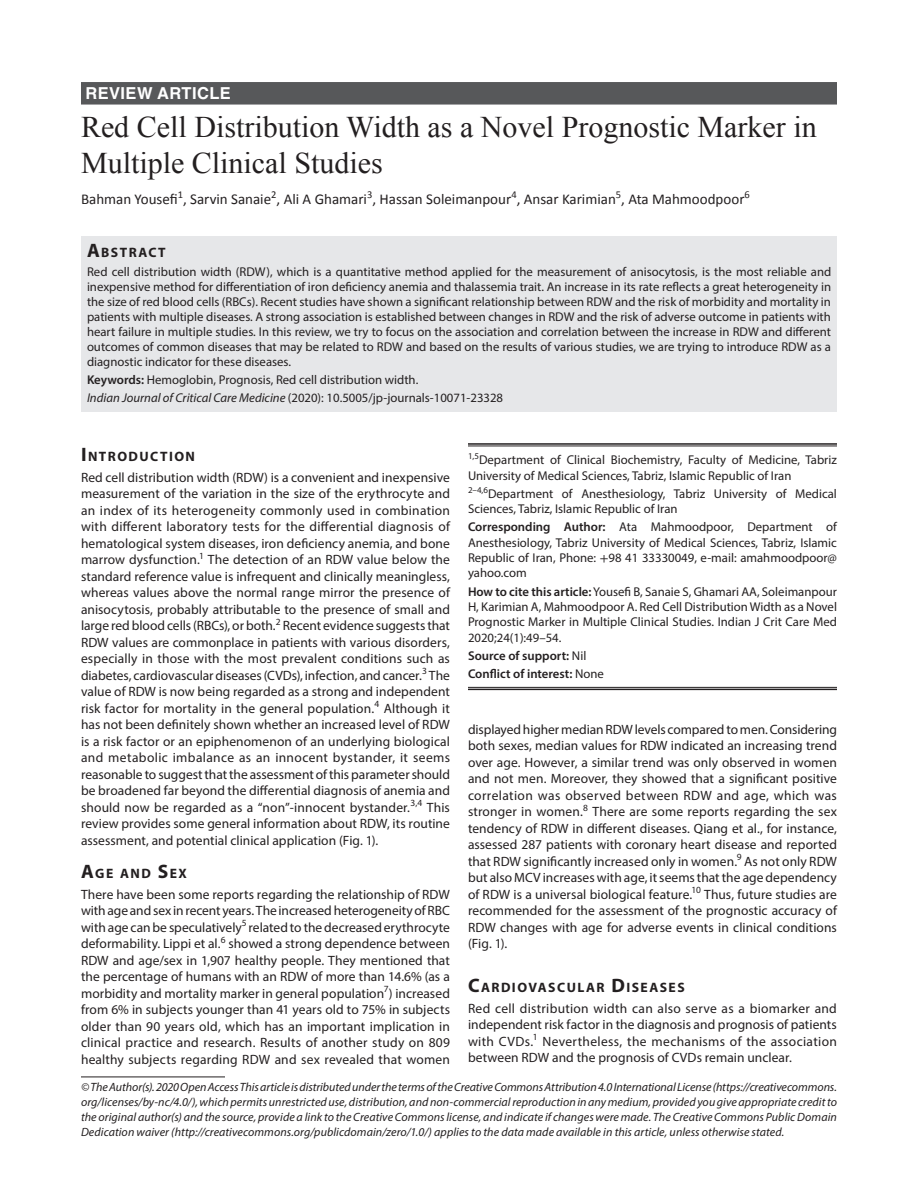
<style>
.page{position:relative;width:918px;height:1188px;background:#fff}
.page>*{position:absolute;margin:0;border:0;box-sizing:border-box;transform-origin:0 0}
.AT{font:30px/36px "Times New Roman";color:#231f20}
.IJCCM-ART{font:700 16.5px "Helvetica LT Std";letter-spacing:.025em;color:#fff}
.AU{font:15px "Calibri";color:#231f20}
.AB{font:700 13.65px "Myriad Pro";letter-spacing:.105em;color:#231f20}
.Para-first{font:13.5px/16.5px "Myriad Pro";letter-spacing:.005em;color:#231f20;text-align:justify}
.AB-Para-first{font:12.75px/15px "Myriad Pro";color:#231f20;text-align:justify}
.Cor-Para{font:12.75px/15.3px "Myriad Pro";color:#231f20;text-align:justify}
.AF-first{font:12.75px/15.3px "Myriad Pro";color:#231f20}
.AF{font:12.75px/15.3px "Myriad Pro";color:#231f20}
.JT_DOI{font:12.75px "Myriad Pro";color:#231f20}
.KW{font:12.75px "Myriad Pro";color:#231f20}
.Aff-foot-last{font:600 12.75px "Myriad Pro";color:#231f20}
.Aff-foot{font:600 12.75px "Myriad Pro";color:#231f20}
.Footnote_Text{font:italic 12px/15px "Myriad Pro";letter-spacing:.005em;color:#231f20;text-align:justify}
.s1{font-size:19.5px}
.s2{font-weight:600}
.s3{font-style:italic}
.s4{font-family:"STIX"}
.s5{font-weight:400}
</style>
<div class="page">
<div style="left:81px;top:82px;width:756px;height:23px;background:#57585a"></div>
<div style="left:81px;top:236px;width:756px;height:26px;background:#e6e7e9"></div>
<div style="left:81px;top:261px;width:756px;height:114px;background:#e6e7e9"></div>
<div style="left:81px;top:369px;width:756px;height:24px;background:#e6e7e9"></div>
<div style="left:81px;top:387px;width:756px;height:24px;background:#e6e7e9"></div>
<hr style="left:468px;top:443px;width:369px;height:2px;background:#231f20">
<hr style="left:468px;top:446px;width:369px;height:1px;background:#231f20">
<hr style="left:468px;top:687px;width:369px;height:1px;background:#231f20">
<hr style="left:468px;top:689px;width:369px;height:1px;background:#231f20">
<hr style="left:81px;top:1077px;width:144px;height:1px;background:#231f20">
<p class="IJCCM-ART" style="left:86px;top:83px;width:147px">REVIEW ARTICLE</p>
<p class="AT" style="left:81px;top:108px;width:737px">Red Cell Distribution Width as a Novel Prognostic Marker in<br>Multiple Clinical Studies</p>
<p class="AU" style="left:81px;top:190px;width:670px">Bahman Yousefi<sup>1</sup>, Sarvin Sanaie<sup>2</sup>, Ali A Ghamari<sup>3</sup>, Hassan Soleimanpour<sup>4</sup>, Ansar Karimian<sup>5</sup>, Ata Mahmoodpoor<sup>6</sup></p>
<p class="AB" style="left:87px;top:243px;width:80px"><span class="s1">A</span>BSTRACT</p>
<p class="AB-Para-first" style="left:87px;top:264px;width:746px">Red cell distribution width (RDW), which is a quantitative method applied for the measurement of anisocytosis, is the most reliable and inexpensive method for differentiation of iron deficiency anemia and thalassemia trait. An increase in its rate reflects a great heterogeneity in the size of red blood cells (RBCs). Recent studies have shown a significant relationship between RDW and the risk of morbidity and mortality in patients with multiple diseases. A strong association is established between changes in RDW and the risk of adverse outcome in patients with heart failure in multiple studies. In this review, we try to focus on the association and correlation between the increase in RDW and different outcomes of common diseases that may be related to RDW and based on the results of various studies, we are trying to introduce RDW as a diagnostic indicator for these diseases.</p>
<p class="KW" style="left:87px;top:372px;width:333px"><span class="s2">Keywords:</span> Hemoglobin, Prognosis, Red cell distribution width.</p>
<p class="JT_DOI" style="left:87px;top:390px;width:418px"><span class="s3">Indian Journal of Critical Care Medicine</span> (2020): 10.5005/jp-journals-10071-23328</p>
<h1 class="AB" style="left:81px;top:447px;width:116px"><span class="s1">I</span>NTRODUCTION</h1>
<p class="Para-first" style="left:81px;top:469px;width:371px">Red cell distribution width (RDW) is a convenient and inexpensive measurement of the variation in the size of the erythrocyte and an index of its heterogeneity commonly used in combination with different laboratory tests for the differential diagnosis of hematological system diseases, iron deficiency anemia, and bone marrow dysfunction.<sup>1</sup> The detection of an RDW value below the standard reference value is infrequent and clinically meaningless, whereas values above the normal range mirror the presence of anisocytosis, probably attributable to the presence of small and large red blood cells (RBCs), or both.<sup>2</sup> Recent evidence suggests that RDW values are commonplace in patients with various disorders, especially in those with the most prevalent conditions such as diabetes, cardiovascular diseases (CVDs), infection, and cancer.<sup>3</sup> The value of RDW is now being regarded as a strong and independent risk factor for mortality in the general population.<sup>4</sup> Although it has not been definitely shown whether an increased level of RDW is a risk factor or an epiphenomenon of an underlying biological and metabolic imbalance as an innocent bystander, it seems reasonable to suggest that the assessment of this parameter should be broadened far beyond the differential diagnosis of anemia and should now be regarded as a “non”-innocent bystander.<sup>3,4</sup> This review provides some general information about RDW, its routine assessment, and potential clinical application (Fig. 1).</p>
<h1 class="AB" style="left:81px;top:864px;width:107px"><span class="s1">A</span>GE AND <span class="s1">S</span>EX</h1>
<p class="Para-first" style="left:81px;top:886px;width:371px">There have been some reports regarding the relationship of RDW with age and sex in recent years. The increased heterogeneity of RBC with age can be speculatively<sup>5</sup> related to the decreased erythrocyte deformability. Lippi et al.<sup>6</sup> showed a strong dependence between RDW and age/sex in 1,907 healthy people. They mentioned that the percentage of humans with an RDW of more than 14.6% (as a morbidity and mortality marker in general population<sup>7</sup>) increased from 6% in subjects younger than 41 years old to 75% in subjects older than 90 years old, which has an important implication in clinical practice and research. Results of another study on 809 healthy subjects regarding RDW and sex revealed that women</p>
<p class="AF-first" style="left:468px;top:452px;width:370px"><sup>1,5</sup>Department of Clinical Biochemistry, Faculty of Medicine, Tabriz<br>University of Medical Sciences, Tabriz, Islamic Republic of Iran</p>
<p class="AF" style="left:468px;top:486px;width:370px"><sup>2–4,6</sup>Department of Anesthesiology, Tabriz University of Medical<br>Sciences, Tabriz, Islamic Republic of Iran</p>
<p class="Cor-Para" style="left:468px;top:519px;width:371px"><span class="s2">Corresponding Author:</span> Ata Mahmoodpoor, Department of Anesthesiology, Tabriz University of Medical Sciences, Tabriz, Islamic Republic of Iran, Phone: <span class="s4">+</span>98 41 33330049, e-mail: amahmoodpoor@ yahoo.com</p>
<p class="Cor-Para" style="left:468px;top:583px;width:371px"><span class="s2">How to cite this article:</span> Yousefi B, Sanaie S, Ghamari AA, Soleimanpour H, Karimian A, Mahmoodpoor A. Red Cell Distribution Width as a Novel Prognostic Marker in Multiple Clinical Studies. Indian J Crit Care Med 2020;24(1):49–54.</p>
<p class="Aff-foot" style="left:468px;top:647px;width:120px">Source of support: <span class="s5">Nil</span></p>
<p class="Aff-foot-last" style="left:468px;top:666px;width:137px">Conflict of interest: <span class="s5">None</span></p>
<p class="Para-first" style="left:468px;top:721px;width:371px">displayed higher median RDW levels compared to men. Considering both sexes, median values for RDW indicated an increasing trend over age. However, a similar trend was only observed in women and not men. Moreover, they showed that a significant positive correlation was observed between RDW and age, which was stronger in women.<sup>8</sup> There are some reports regarding the sex tendency of RDW in different diseases. Qiang et al., for instance, assessed 287 patients with coronary heart disease and reported that RDW significantly increased only in women.<sup>9</sup> As not only RDW but also MCV increases with age, it seems that the age dependency of RDW is a universal biological feature.<sup>10</sup> Thus, future studies are recommended for the assessment of the prognostic accuracy of RDW changes with age for adverse events in clinical conditions (Fig. 1).</p>
<h1 class="AB" style="left:468px;top:978px;width:218px"><span class="s1">C</span>ARDIOVASCULAR <span class="s1">D</span>ISEASES</h1>
<p class="Para-first" style="left:468px;top:1000px;width:370px">Red cell distribution width can also serve as a biomarker and independent risk factor in the diagnosis and prognosis of patients with CVDs.<sup>1</sup> Nevertheless, the mechanisms of the association between RDW and the prognosis of CVDs remain unclear.</p>
<p class="Footnote_Text" style="left:81px;top:1079px;width:758px">© The Author(s). 2020 Open Access This article is distributed under the terms of the Creative Commons Attribution 4.0 International License (https://creativecommons. org/licenses/by-nc/4.0/), which permits unrestricted use, distribution, and non-commercial reproduction in any medium, provided you give appropriate credit to the original author(s) and the source, provide a link to the Creative Commons license, and indicate if changes were made. The Creative Commons Public Domain Dedication waiver (http://creativecommons.org/publicdomain/zero/1.0/) applies to the data made available in this article, unless otherwise stated.</p>
</div>
